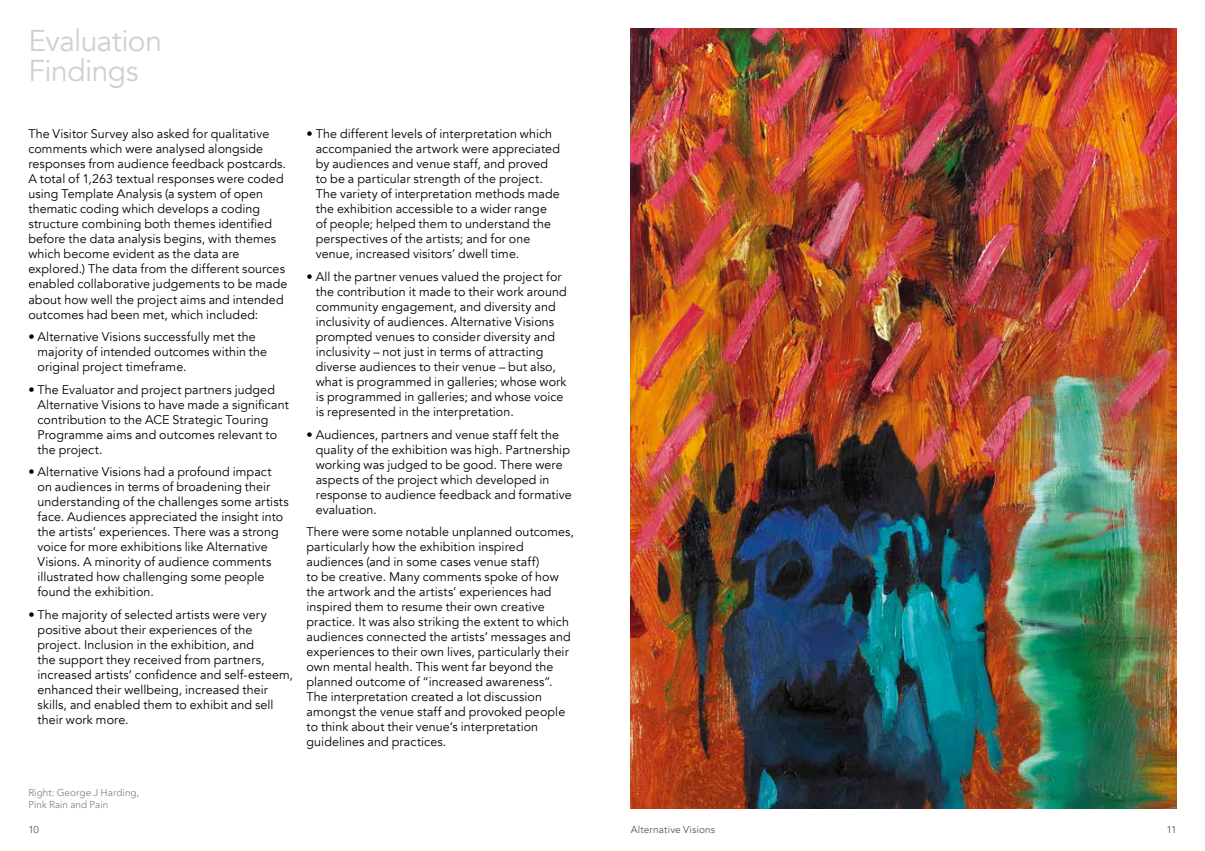
<style>
.page{position:relative;width:1205px;height:851px;background:#fff}
.page>*{position:absolute;margin:0;border:0;box-sizing:border-box;transform-origin:0 0}
.t1{font:30px/30px "Avenir";letter-spacing:-.02em;color:#d0d0d0}
.t2{font:12.5px/15px "Avenir";letter-spacing:.005em;color:#000}
.t3{font:10px/12.5px "Avenir";letter-spacing:.005em;color:#878787}
.t4{font:10px "Avenir";letter-spacing:.015em;color:#575756}
</style>
<div class="page">
<img style="left:631px;top:28px;width:545px;height:780px">
<h1 class="t1" style="left:28px;top:26px;width:135px">Evaluation<br>Findings</h1>
<p class="t2" style="left:28px;top:127px;width:261px">The Visitor Survey also asked for qualitative comments which were analysed alongside responses from audience feedback postcards.<br>A total of 1,263 textual responses were coded using Template Analysis (a system of open thematic coding which develops a coding structure combining both themes identified before the data analysis begins, with themes which become evident as the data are explored.) The data from the different sources enabled collaborative judgements to be made about how well the project aims and intended outcomes had been met, which included:</p>
<p class="t2" style="left:38px;top:329px;width:231px;text-indent:-9px">• Alternative Visions successfully met the majority of intended outcomes within the original project timeframe.</p>
<p class="t2" style="left:38px;top:382px;width:253px;text-indent:-9px">• The Evaluator and project partners judged Alternative Visions to have made a significant contribution to the ACE Strategic Touring Programme aims and outcomes relevant to the project.</p>
<p class="t2" style="left:38px;top:464px;width:253px;text-indent:-9px">• Alternative Visions had a profound impact on audiences in terms of broadening their understanding of the challenges some artists face. Audiences appreciated the insight into the artists’ experiences. There was a strong voice for more exhibitions like Alternative Visions. A minority of audience comments illustrated how challenging some people found the exhibition.</p>
<p class="t2" style="left:38px;top:607px;width:257px;text-indent:-9px">• The majority of selected artists were very positive about their experiences of the project. Inclusion in the exhibition, and<br>the support they received from partners, increased artists’ confidence and self-esteem, enhanced their wellbeing, increased their skills, and enabled them to exhibit and sell their work more.</p>
<p class="t2" style="left:316px;top:127px;width:246px;text-indent:-9px">• The different levels of interpretation which accompanied the artwork were appreciated by audiences and venue staff, and proved to be a particular strength of the project.<br>The variety of interpretation methods made the exhibition accessible to a wider range of people; helped them to understand the perspectives of the artists; and for one venue, increased visitors’ dwell time.</p>
<p class="t2" style="left:316px;top:269px;width:253px;text-indent:-9px">• All the partner venues valued the project for the contribution it made to their work around community engagement, and diversity and inclusivity of audiences. Alternative Visions prompted venues to consider diversity and inclusivity – not just in terms of attracting diverse audiences to their venue – but also, what is programmed in galleries; whose work is programmed in galleries; and whose voice is represented in the interpretation.</p>
<p class="t2" style="left:316px;top:427px;width:257px;text-indent:-9px">• Audiences, partners and venue staff felt the quality of the exhibition was high. Partnership working was judged to be good. There were aspects of the project which developed in response to audience feedback and formative evaluation.</p>
<p class="t2" style="left:306px;top:524px;width:269px">There were some notable unplanned outcomes, particularly how the exhibition inspired audiences (and in some cases venue staff)<br>to be creative. Many comments spoke of how the artwork and the artists’ experiences had inspired them to resume their own creative practice. It was also striking the extent to which audiences connected the artists’ messages and experiences to their own lives, particularly their own mental health. This went far beyond the planned outcome of “increased awareness”.<br>The interpretation created a lot discussion amongst the venue staff and provoked people to think about their venue’s interpretation guidelines and practices.</p>
<p class="t3" style="left:28px;top:786px;width:113px">Right: George J Harding,<br>Pink Rain and Pain</p>
<p class="t4" style="left:28px;top:823px;width:12px">10</p>
<p class="t4" style="left:631px;top:823px;width:86px">Alternative Visions</p>
<p class="t4" style="left:1166px;top:823px;width:12px">11</p>
</div>
